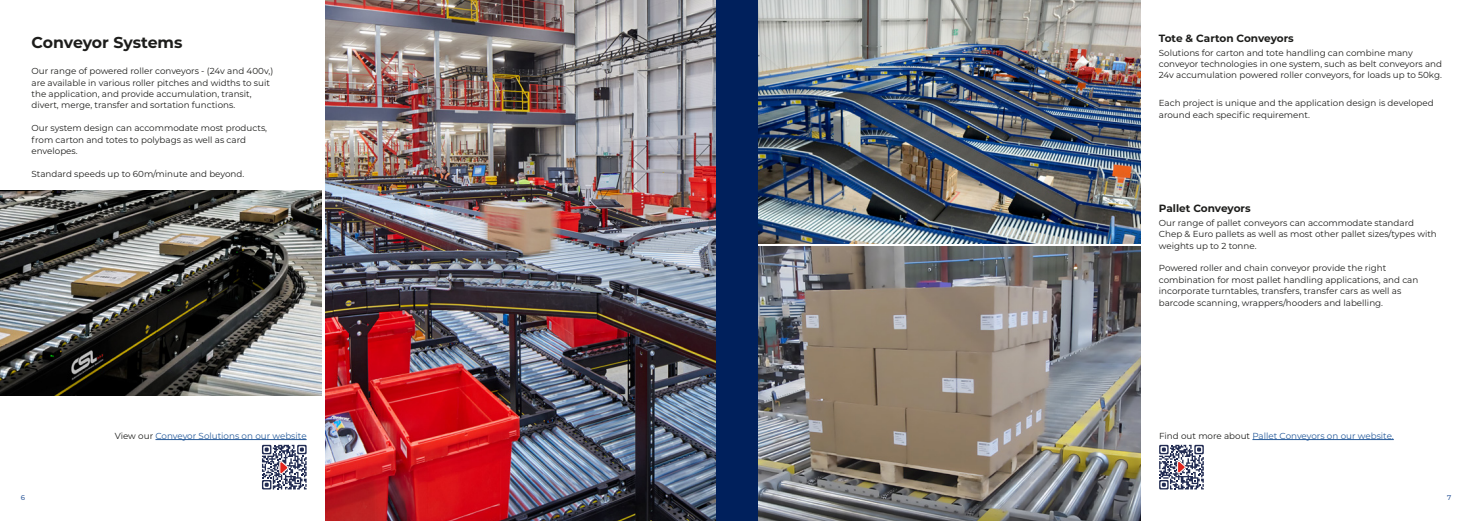
<style>
.page{position:relative;width:1474px;height:521px;background:#fff}
.page>*{position:absolute;margin:0;border:0;box-sizing:border-box;transform-origin:0 0}
.t1{font:700 15.75px "Montserrat";letter-spacing:-.01em;color:#1d1d1b}
.t2{font:700 10.5px "Montserrat";letter-spacing:-.005em;color:#1d1d1b}
.t3{font:8.75px/11.4px "Montserrat";color:#1d1d1b}
.t4{font:8.75px "Montserrat";color:#275b9b}
.t5{font:500 7px "Montserrat";color:#345d9d}
.s1{color:#1d1d1b}
</style>
<div class="page">
<img style="left:757px;top:0;width:383px;height:243px">
<img style="left:757px;top:247px;width:383px;height:274px">
<img style="left:325px;top:0;width:391px;height:521px">
<div style="left:716px;top:0;width:21px;height:521px;background:#00205c"></div>
<div style="left:737px;top:0;width:20px;height:521px;background:#00205c"></div>
<hr style="left:155px;top:439px;width:151px;height:1px;background:#275b9b">
<svg style="left:262px;top:445px;width:44px;height:44px"></svg>
<hr style="left:1252px;top:439px;width:141px;height:1px;background:#275b9b">
<img style="left:0;top:191px;width:322px;height:205px">
<svg style="left:1159px;top:445px;width:44px;height:44px"></svg>
<h1 class="t1" style="left:32px;top:31px;width:152px">Conveyor Systems</h1>
<p class="t3" style="left:32px;top:65px;width:243px">Our range of powered roller conveyors - (24v and 400v,) are available in various roller pitches and widths to suit the application, and provide accumulation, transit, divert, merge, transfer and sortation functions.</p>
<p class="t3" style="left:32px;top:122px;width:237px">Our system design can accommodate most products, from carton and totes to polybags as well as card envelopes.</p>
<p class="t3" style="left:32px;top:168px;width:214px">Standard speeds up to 60m/minute and beyond.</p>
<p class="t4" style="left:115px;top:429px;width:193px"><span class="s1">View our</span> Conveyor Solutions on our website</p>
<p class="t2" style="left:1158px;top:30px;width:136px">Tote &amp; Carton Conveyors</p>
<p class="t3" style="left:1158px;top:47px;width:285px">Solutions for carton and tote handling can combine many conveyor technologies in one system, such as belt conveyors and<br>24v accumulation powered roller conveyors, for loads up to 50kg.</p>
<p class="t3" style="left:1158px;top:97px;width:276px">Each project is unique and the application design is developed around each specific requirement.</p>
<p class="t2" style="left:1158px;top:201px;width:93px">Pallet Conveyors</p>
<p class="t3" style="left:1158px;top:217px;width:279px">Our range of pallet conveyors can accommodate standard<br>Chep &amp; Euro pallets as well as most other pallet sizes/types with weights up to 2 tonne.</p>
<p class="t3" style="left:1158px;top:262px;width:261px">Powered roller and chain conveyor provide the right combination for most pallet handling applications, and can incorporate turntables, transfers, transfer cars as well as barcode scanning, wrappers/hooders and labelling.</p>
<p class="t4" style="left:1159px;top:429px;width:236px"><span class="s1">Find out more about</span> Pallet Conveyors on our website.</p>
<p class="t5" style="left:21px;top:493px;width:6px">6</p>
<p class="t5" style="left:1446px;top:493px;width:6px">7</p>
</div>
